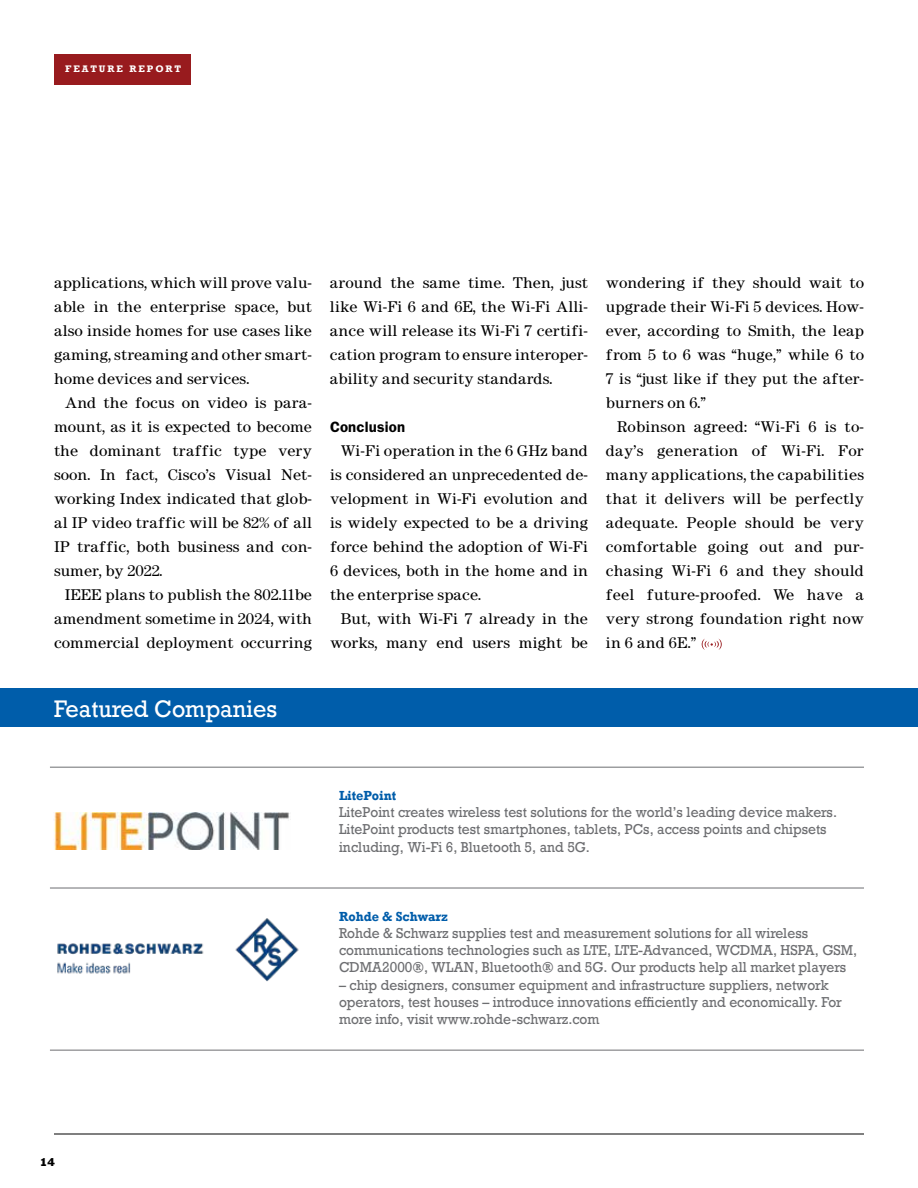
<style>
.page{position:relative;width:918px;height:1188px;background:#fff}
.page>*{position:absolute;margin:0;border:0;box-sizing:border-box;transform-origin:0 0}
.t1{font:22.5px "Rockwell";color:#fff;scale:.96 1}
.t2{font:600 15px "Franklin Gothic";letter-spacing:.01em;color:#000}
.t3{font:13.5px/24px "Century";letter-spacing:.01em;color:#000;text-align:justify}
.t4{font:13.5px/17.2px "Rockwell";color:#6d6e71;scale:.95 1}
.t5{font:700 13.5px "Rockwell";color:#005daa;scale:.95 1}
.t6{font:10.5px "Franklin Gothic";color:#000}
.t7{font:700 9.75px "Rockwell";letter-spacing:.2em;color:#fff}
</style>
<div class="page">
<div style="left:54px;top:54px;width:137px;height:30px;background:#981b1e"></div>
<hr style="left:54px;top:1134px;width:810px;height:1px;background:#000">
<svg style="left:702px;top:639px;width:20px;height:11px"></svg>
<div style="left:0;top:688px;width:918px;height:39px;background:#005daa"></div>
<hr style="left:50px;top:888px;width:814px;height:1px;background:#6d6e71">
<hr style="left:50px;top:1050px;width:814px;height:1px;background:#6d6e71">
<hr style="left:50px;top:767px;width:814px;height:1px;background:#6d6e71">
<img style="left:54px;top:813px;width:237px;height:36px">
<img style="left:57px;top:918px;width:242px;height:64px">
<p class="t7" style="left:65px;top:63px;width:117px">FEATURE REPORT</p>
<p class="t3" style="left:54px;top:271px;width:260px">applications, which will prove valu&shy;able in the enterprise space, but also inside homes for use cases like gaming, streaming and other smart&shy;home devices and services.</p>
<p class="t3" style="left:54px;top:391px;width:260px;text-indent:11px">And the focus on video is para&shy;mount, as it is expected to become the dominant traffic type very soon. In fact, Cisco’s Visual Net&shy;working Index indicated that glob&shy;al IP video traffic will be 82% of all IP traffic, both business and con&shy;sumer, by 2022.</p>
<p class="t3" style="left:54px;top:583px;width:260px;text-indent:11px">IEEE plans to publish the 802.11be amendment sometime in 2024, with commercial deployment occurring</p>
<p class="t3" style="left:330px;top:271px;width:260px">around the same time. Then, just like Wi-Fi 6 and 6E, the Wi-Fi Alli&shy;ance will release its Wi-Fi 7 certifi&shy;cation program to ensure interoper&shy;ability and security standards.</p>
<p class="t2" style="left:330px;top:418px;width:77px">Conclusion</p>
<p class="t3" style="left:330px;top:439px;width:260px;text-indent:11px">Wi-Fi operation in the 6 GHz band is considered an unprecedented de&shy;velopment in Wi-Fi evolution and is widely expected to be a driving force behind the adoption of Wi-Fi 6 devices, both in the home and in the enterprise space.</p>
<p class="t3" style="left:330px;top:607px;width:260px;text-align:right">But, with Wi-Fi 7 already in the works, many end users might be</p>
<p class="t3" style="left:606px;top:271px;width:260px">wondering if they should wait to upgrade their Wi-Fi 5 devices. How&shy;ever, according to Smith, the leap from 5 to 6 was “huge,” while 6 to 7 is “just like if they put the after&shy;burners on 6.”</p>
<p class="t3" style="left:606px;top:415px;width:260px;text-indent:11px">Robinson agreed: “Wi-Fi 6 is to&shy;day’s generation of Wi-Fi. For many applications, the capabilities that it delivers will be perfectly adequate. People should be very comfortable going out and pur&shy;chasing Wi-Fi 6 and they should feel future-proofed. We have a very strong foundation right now in 6 and 6E.”</p>
<h1 class="t1" style="left:54px;top:694px;width:234px">Featured Companies</h1>
<p class="t5" style="left:339px;top:787px;width:62px">LitePoint</p>
<p class="t4" style="left:339px;top:804px;width:526px">LitePoint creates wireless test solutions for the world’s leading device makers.<br>LitePoint products test smartphones, tablets, PCs, access points and chipsets including, Wi-Fi 6, Bluetooth 5, and 5G.</p>
<p class="t5" style="left:339px;top:908px;width:116px">Rohde &amp; Schwarz</p>
<p class="t4" style="left:339px;top:925px;width:547px">Rohde &amp; Schwarz supplies test and measurement solutions for all wireless communications technologies such as LTE, LTE-Advanced, WCDMA, HSPA, GSM,<br>CDMA2000®, WLAN, Bluetooth® and 5G. Our products help all market players</p>
<p class="t4" style="left:339px;top:976px;width:531px">– chip designers, consumer equipment and infrastructure suppliers, network operators, test houses – introduce innovations efficiently and economically. For more info, visit www.rohde-schwarz.com</p>
<p class="t6" style="left:40px;top:1155px;width:17px">14</p>
</div>
